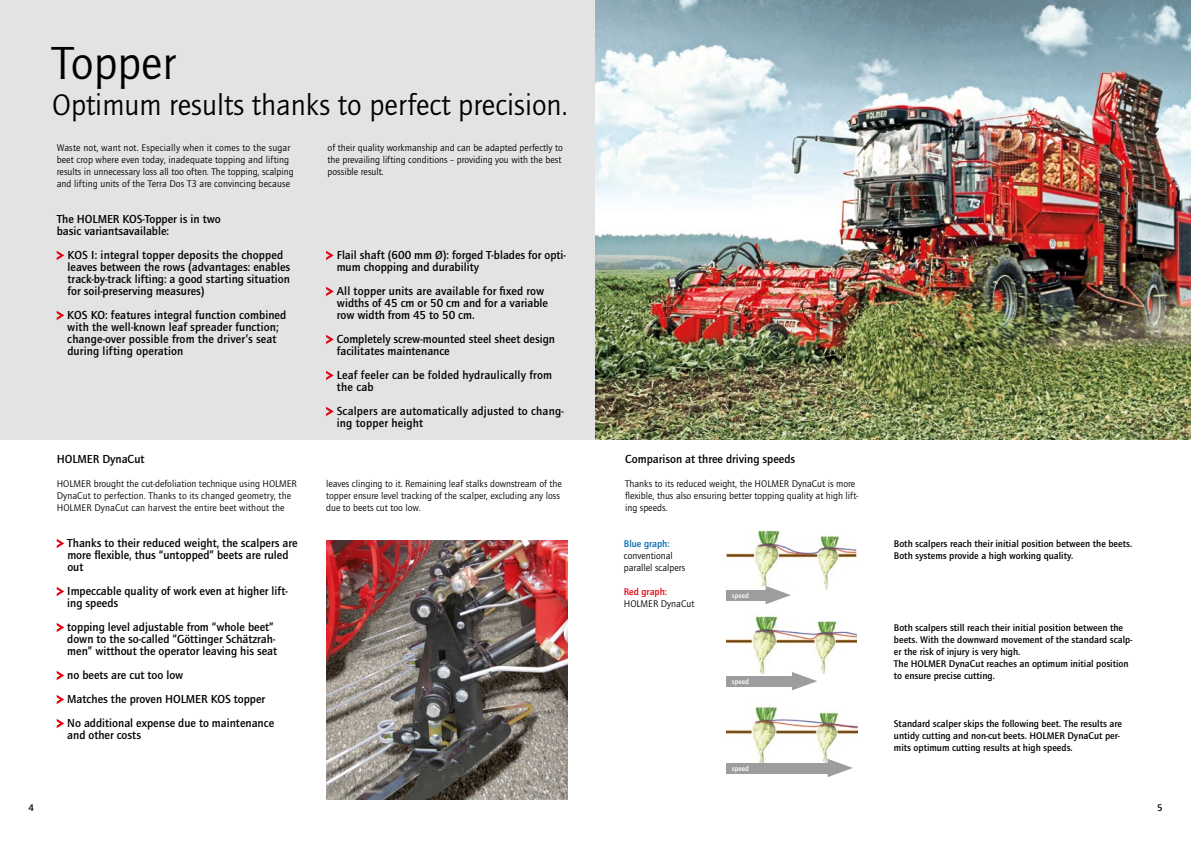
<style>
.page{position:relative;width:1191px;height:842px;background:#fff}
.page>*{position:absolute;margin:0;border:0;box-sizing:border-box;transform-origin:0 0}
.t1{font:48px "Quay Itc T Boo";color:#000}
.t2{font:30.5px "Quay Itc T Boo";color:#000}
.t3{font:700 12px/12px "Quay Itc T";color:#000}
.t4{font:10px/12px "Quay Itc T Boo";color:#000}
.t5{font:700 10px/12px "Quay Itc T";color:#000}
.t6{font:700 10px "Quay Itc T";color:#0069b4}
.t7{font:700 10px "Quay Itc T";color:#e3000f}
.t8{font:700 7.3px "Quay Itc T";color:#fff}
</style>
<div class="page">
<div style="left:0;top:0;width:595px;height:439px;background:#e3e3e3"></div>
<img style="left:726px;top:530px;width:130px;height:61px">
<img style="left:726px;top:615px;width:131px;height:58px">
<img style="left:726px;top:706px;width:131px;height:57px">
<img style="left:326px;top:540px;width:241px;height:259px">
<svg style="left:765px;top:586px;width:26px;height:18px"></svg>
<div style="left:726px;top:590px;width:42px;height:11px;background:#9c9d9d"></div>
<svg style="left:792px;top:672px;width:25px;height:18px"></svg>
<div style="left:726px;top:676px;width:67px;height:11px;background:#9c9d9d"></div>
<svg style="left:827px;top:759px;width:26px;height:18px"></svg>
<div style="left:726px;top:763px;width:102px;height:11px;background:#9c9d9d"></div>
<svg style="left:57px;top:539px;width:7px;height:9px"></svg>
<svg style="left:57px;top:587px;width:7px;height:9px"></svg>
<svg style="left:57px;top:623px;width:7px;height:9px"></svg>
<svg style="left:57px;top:671px;width:7px;height:9px"></svg>
<svg style="left:57px;top:695px;width:7px;height:9px"></svg>
<svg style="left:57px;top:719px;width:7px;height:9px"></svg>
<svg style="left:57px;top:251px;width:7px;height:9px"></svg>
<svg style="left:57px;top:311px;width:7px;height:9px"></svg>
<svg style="left:326px;top:251px;width:8px;height:9px"></svg>
<svg style="left:326px;top:287px;width:8px;height:9px"></svg>
<svg style="left:326px;top:335px;width:8px;height:9px"></svg>
<svg style="left:326px;top:371px;width:8px;height:9px"></svg>
<svg style="left:326px;top:407px;width:8px;height:9px"></svg>
<img style="left:595px;top:0;width:596px;height:439px">
<h1 class="t1" style="left:52px;top:37px;width:125px">Topper</h1>
<h2 class="t2" style="left:52px;top:89px;width:517px">Optimum results thanks to perfect precision.</h2>
<p class="t4" style="left:57px;top:142px;width:238px">Waste not, want not. Especially when it comes to the sugar beet crop where even today, inadequate topping and lifting results in unnecessary loss all too often. The topping, scalping and lifting units of the Terra Dos T3 are convincing because</p>
<p class="t4" style="left:327px;top:142px;width:237px">of their quality workmanship and can be adapted perfectly to the prevailing lifting conditions – providing you with the best possible result.</p>
<p class="t3" style="left:57px;top:214px;width:165px">The HOLMER KOS-Topper is in two basic variantsavailable:</p>
<p class="t3" style="left:68px;top:250px;width:224px">KOS I: integral topper deposits the chopped leaves between the rows (advantages: enables track-by-track lifting: a good starting situation for soil-preserving measures)</p>
<p class="t3" style="left:67px;top:310px;width:221px">KOS KO: features integral function combined with the well-known leaf spreader function; change-over possible from the driver’s seat during lifting operation</p>
<p class="t3" style="left:337px;top:250px;width:231px">Flail shaft (600 mm Ø): forged T-blades for opti&shy;mum chopping and durability</p>
<p class="t3" style="left:337px;top:286px;width:212px">All topper units are available for fixed row widths of 45 cm or 50 cm and for a variable row width from 45 to 50 cm.</p>
<p class="t3" style="left:337px;top:334px;width:220px">Completely screw-mounted steel sheet design facilitates maintenance</p>
<p class="t3" style="left:337px;top:370px;width:217px">Leaf feeler can be folded hydraulically from the cab</p>
<p class="t3" style="left:337px;top:406px;width:228px">Scalpers are automatically adjusted to chang&shy;ing topper height</p>
<p class="t3" style="left:57px;top:454px;width:89px">HOLMER DynaCut</p>
<p class="t4" style="left:57px;top:478px;width:242px">HOLMER brought the cut-defoliation technique using HOLMER<br>DynaCut to perfection. Thanks to its changed geometry, the<br>HOLMER DynaCut can harvest the entire beet without the</p>
<p class="t3" style="left:67px;top:538px;width:232px">Thanks to their reduced weight, the scalpers are more flexible, thus “untopped” beets are ruled out</p>
<p class="t3" style="left:67px;top:586px;width:222px">Impeccable quality of work even at higher lift&shy;ing speeds</p>
<p class="t3" style="left:67px;top:622px;width:211px">topping level adjustable from “whole beet” down to the so-called “Göttinger Schätzrah&shy;men” witthout the operator leaving his seat</p>
<p class="t3" style="left:67px;top:664px;width:208px;line-height:24px">no beets are cut too low<br>Matches the proven HOLMER KOS topper<br>No additional expense due to maintenance</p>
<p class="t3" style="left:67px;top:730px;width:75px">and other costs</p>
<p class="t4" style="left:326px;top:478px;width:237px">leaves clinging to it. Remaining leaf stalks downstream of the topper ensure level tracking of the scalper, excluding any loss due to beets cut too low.</p>
<p class="t3" style="left:625px;top:454px;width:172px">Comparison at three driving speeds</p>
<p class="t4" style="left:625px;top:478px;width:234px">Thanks to its reduced weight, the HOLMER DynaCut is more flexible, thus also ensuring better topping quality at high lift&shy;ing speeds.</p>
<p class="t6" style="left:624px;top:538px;width:47px">Blue graph:</p>
<p class="t4" style="left:624px;top:550px;width:63px">conventional parallel scalpers</p>
<p class="t7" style="left:624px;top:586px;width:45px">Red graph:</p>
<p class="t4" style="left:624px;top:598px;width:72px">HOLMER DynaCut</p>
<p class="t8" style="left:732px;top:591px;width:19px">speed</p>
<p class="t8" style="left:732px;top:677px;width:19px">speed</p>
<p class="t5" style="left:894px;top:538px;width:240px">Both scalpers reach their initial position between the beets.<br>Both systems provide a high working quality.</p>
<p class="t5" style="left:894px;top:622px;width:240px">Both scalpers still reach their initial position between the beets. With the downward movement of the standard scalp&shy;er the risk of injury is very high.<br>The HOLMER DynaCut reaches an optimum initial position to ensure precise cutting.</p>
<p class="t5" style="left:894px;top:718px;width:230px">Standard scalper skips the following beet. The results are untidy cutting and non-cut beets. HOLMER DynaCut per&shy;mits optimum cutting results at high speeds.</p>
<p class="t8" style="left:732px;top:764px;width:19px">speed</p>
<p class="t5" style="left:28px;top:801px;width:7px">4</p>
<p class="t5" style="left:1157px;top:801px;width:7px">5</p>
</div>
